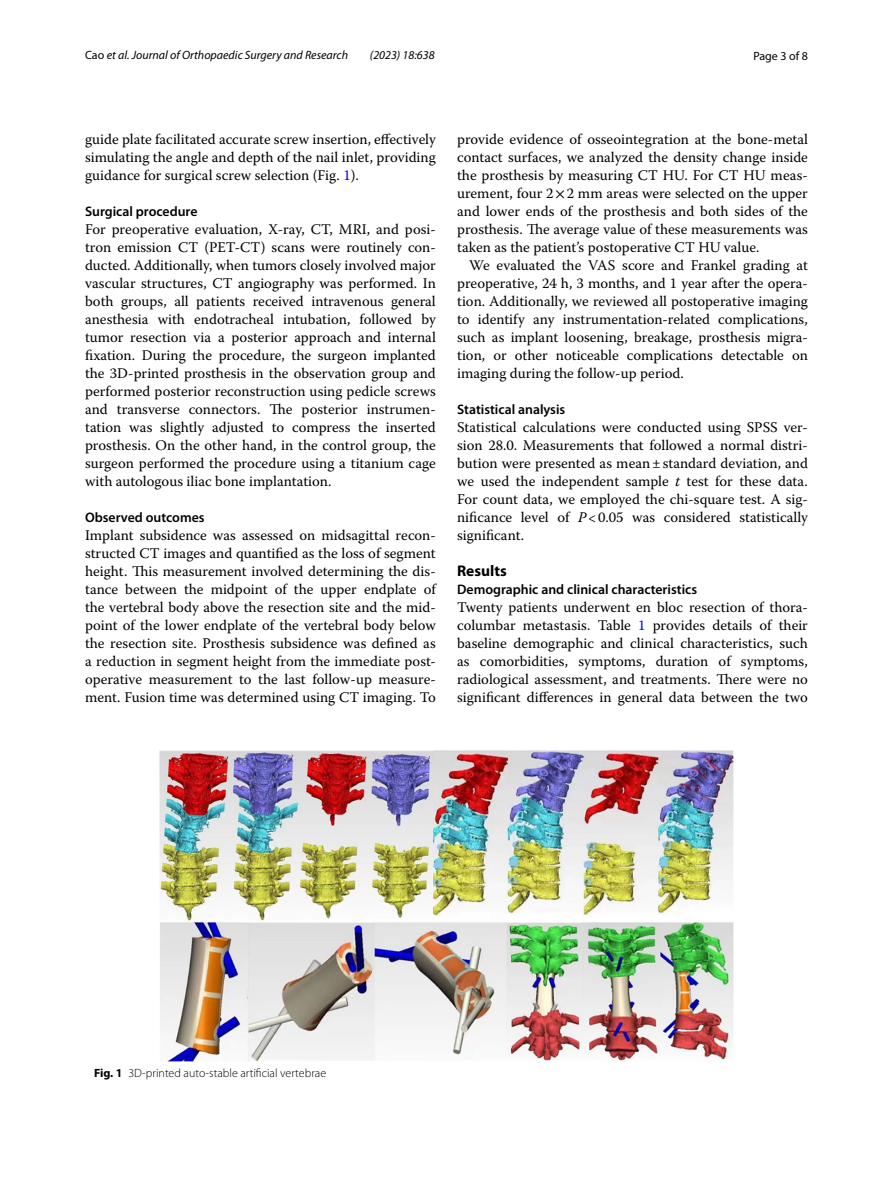
<style>
.page{position:relative;width:893px;height:1187px;background:#fff}
.page>*{position:absolute;margin:0;border:0;box-sizing:border-box;transform-origin:0 0}
.t1{font:700 15.45px "Myriad Pro";color:#000}
.t2{font:14.7px/18px "Warnock Pro";color:#000;text-align:justify}
.t3{font:600 13.8px "Myriad Pro";color:#000}
.t4{font:italic 12px "Myriad Pro";color:#000}
.t5{font:300 12px "Myriad Pro";color:#000}
.t6{font:12px "Myriad Pro";color:#000}
.s1{font-style:normal}
.s2{color:#00f}
.s3{font-family:"STIX"}
.s4{font-style:italic}
.s5{font-weight:700}
</style>
<div class="page">
<img style="left:160px;top:750px;width:573px;height:311px">
<p class="t4" style="left:85px;top:48px;width:265px"><span class="s1">Cao</span> et al. Journal of Orthopaedic Surgery and Research</p>
<p class="t4" style="left:370px;top:48px;width:66px">(2023) 18:638</p>
<p class="t6" style="left:753px;top:48px;width:56px">Page 3 of 8</p>
<p class="t2" style="left:85px;top:130px;width:352px">guide plate facilitated accurate screw insertion, effectively simulating the angle and depth of the nail inlet, providing guidance for surgical screw selection (Fig. <span class="s2">1</span>).</p>
<p class="t3" style="left:85px;top:202px;width:114px">Surgical procedure</p>
<p class="t2" style="left:85px;top:220px;width:352px">For preoperative evaluation, X-ray, CT, MRI, and posi&shy;tron emission CT (PET-CT) scans were routinely con&shy;ducted. Additionally, when tumors closely involved major vascular structures, CT angiography was performed. In both groups, all patients received intravenous general anesthesia with endotracheal intubation, followed by tumor resection via a posterior approach and internal fixation. During the procedure, the surgeon implanted the 3D-printed prosthesis in the observation group and performed posterior reconstruction using pedicle screws and transverse connectors. The posterior instrumen&shy;tation was slightly adjusted to compress the inserted prosthesis. On the other hand, in the control group, the surgeon performed the procedure using a titanium cage with autologous iliac bone implantation.</p>
<p class="t3" style="left:85px;top:508px;width:121px">Observed outcomes</p>
<p class="t2" style="left:85px;top:526px;width:352px">Implant subsidence was assessed on midsagittal recon&shy;structed CT images and quantified as the loss of segment height. This measurement involved determining the dis&shy;tance between the midpoint of the upper endplate of the vertebral body above the resection site and the mid&shy;point of the lower endplate of the vertebral body below the resection site. Prosthesis subsidence was defined as a reduction in segment height from the immediate post&shy;operative measurement to the last follow-up measure&shy;ment. Fusion time was determined using CT imaging. To</p>
<p class="t2" style="left:457px;top:130px;width:352px">provide evidence of osseointegration at the bone-metal contact surfaces, we analyzed the density change inside the prosthesis by measuring CT HU. For CT HU meas&shy;urement, four 2<span class="s3">×</span>2 mm areas were selected on the upper and lower ends of the prosthesis and both sides of the prosthesis. The average value of these measurements was taken as the patient’s postoperative CT HU value.</p>
<p class="t2" style="left:457px;top:256px;width:352px;text-indent:12px">We evaluated the VAS score and Frankel grading at preoperative, 24 h, 3 months, and 1 year after the opera&shy;tion. Additionally, we reviewed all postoperative imaging to identify any instrumentation-related complications, such as implant loosening, breakage, prosthesis migra&shy;tion, or other noticeable complications detectable on imaging during the follow-up period.</p>
<p class="t3" style="left:457px;top:400px;width:110px">Statistical analysis</p>
<p class="t2" style="left:457px;top:418px;width:352px">Statistical calculations were conducted using SPSS ver&shy;sion 28.0. Measurements that followed a normal distri&shy;bution were presented as mean±standard deviation, and we used the independent sample <span class="s4">t</span> test for these data.<br>For count data, we employed the chi-square test. A sig&shy;nificance level of <span class="s4">P</span>&lt;0.05 was considered statistically significant.</p>
<p class="t1" style="left:457px;top:560px;width:51px">Results</p>
<p class="t3" style="left:457px;top:580px;width:242px">Demographic and clinical characteristics</p>
<p class="t2" style="left:457px;top:598px;width:352px">Twenty patients underwent en bloc resection of thora&shy;columbar metastasis. Table <span class="s2">1</span> provides details of their baseline demographic and clinical characteristics, such as comorbidities, symptoms, duration of symptoms, radiological assessment, and treatments. There were no significant differences in general data between the two</p>
<p class="t5" style="left:94px;top:1066px;width:234px"><span class="s5">Fig. 1</span> 3D-printed auto-stable artificial vertebrae</p>
</div>
